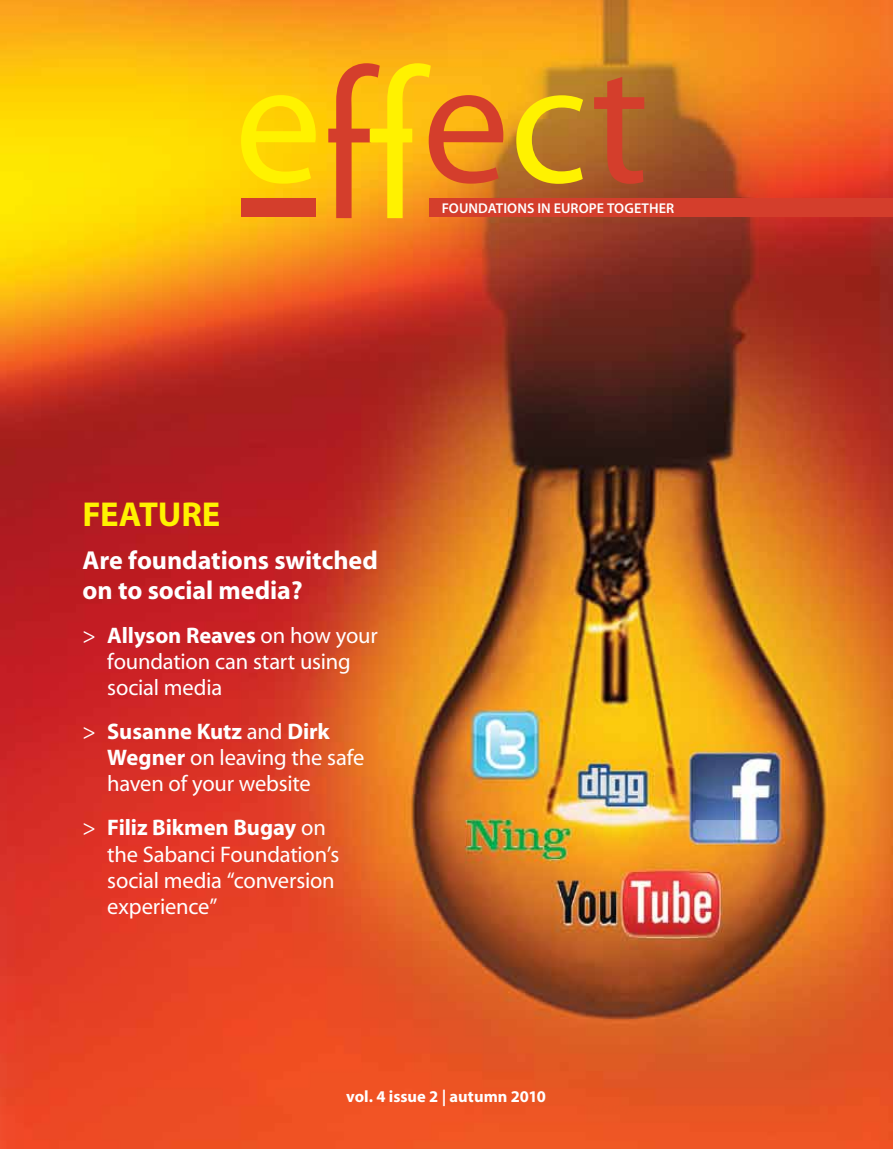
<style>
.page{position:relative;width:893px;height:1149px;background:#fff}
.page>*{position:absolute;margin:0;border:0;box-sizing:border-box;transform-origin:0 0}
.t1{font:700 34.65px "Myriad";letter-spacing:-.005em;color:#fff200}
.t2{font:700 25.95px/29.4px "Myriad";letter-spacing:-.005em;color:#fff}
.t3{font:22.5px/26.1px "Myriad";letter-spacing:-.01em;color:#fff}
.t4{font:700 16.5px "Myriad";color:#fff}
.t5{font:600 14.25px "Myriad Pro";letter-spacing:.005em;color:#fff}
.s1{font-weight:700}
</style>
<div class="page">
<img style="left:0;top:1px;width:892px;height:1147px">
<svg style="left:241px;top:95px;width:75px;height:89px"></svg>
<svg style="left:516px;top:95px;width:67px;height:89px"></svg>
<svg style="left:328px;top:63px;width:175px;height:155px"></svg>
<div style="left:429px;top:198px;width:463px;height:19px;background:#d43e2c"></div>
<div style="left:241px;top:198px;width:75px;height:19px;background:#d43e2c"></div>
<svg style="left:594px;top:77px;width:50px;height:107px"></svg>
<p class="t5" style="left:442px;top:199px;width:234px">FOUNDATIONS IN EUROPE TOGETHER</p>
<h1 class="t1" style="left:83px;top:496px;width:139px">FEATURE</h1>
<p class="t2" style="left:83px;top:546px;width:297px">Are foundations switched on to social media?</p>
<p class="t3" style="left:107px;top:623px;width:272px;text-indent:-25px">&gt; <span class="s1">Allyson Reaves</span> on how your foundation can start using social media</p>
<p class="t3" style="left:107px;top:719px;width:259px;text-indent:-25px">&gt; <span class="s1">Susanne Kutz</span> and <span class="s1">Dirk<br>Wegner</span> on leaving the safe haven of your website</p>
<p class="t3" style="left:107px;top:815px;width:234px;text-indent:-25px">&gt; <span class="s1">Filiz Bikmen Bugay</span> on the Sabanci Foundation’s social media “conversion experience”</p>
<p class="t4" style="left:346px;top:1087px;width:201px">vol. 4 issue 2 | autumn 2010</p>
</div>
